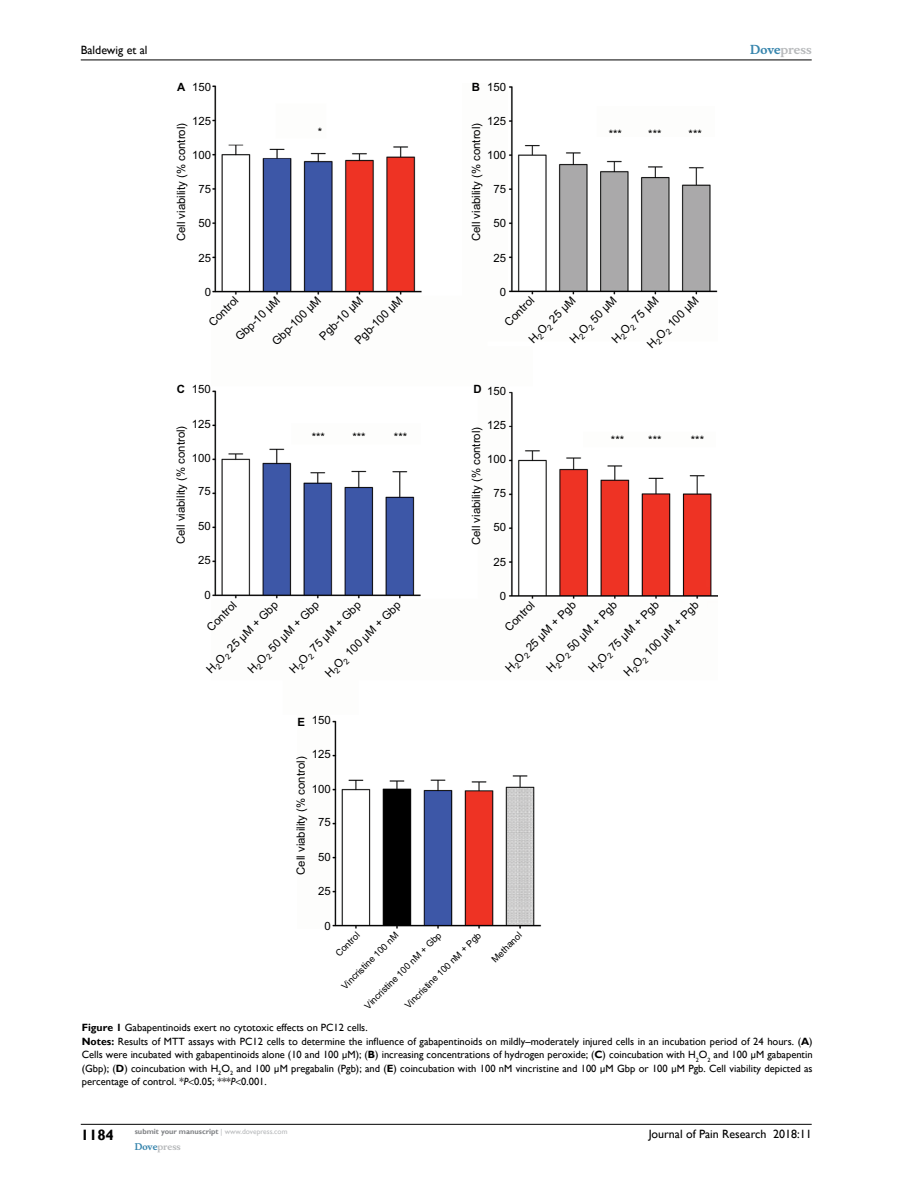
<style>
.page{position:relative;width:918px;height:1188px;background:#fff}
.page>*{position:absolute;margin:0;border:0;box-sizing:border-box;transform-origin:0 0}
.t1{font:700 15px "Gill Sans";color:#000}
.t2{font:12px "Gill Sans";color:#000}
.t3{font:700 12px "Musee";color:#b8babc}
.t4{font:11.4px "Arial";color:#000}
.t5{font:700 11.4px "Arial";color:#000}
.t6{font:10.5px/13.5px "Gill Sans";color:#000}
.t7{font:9.3px "Arial";color:#000}
.t8{font:700 9px "Musee";color:#b8babc}
.t9{font:700 7.5px "Gill Sans";color:#808285}
.s1{font-weight:700}
.s2{color:#3785ad}
.s3{font-style:italic}
.s4{font-weight:400;color:#b8babc}
</style>
<div class="page">
<hr style="left:81px;top:1124px;width:731px;height:1px;background:#000">
<hr style="left:81px;top:60px;width:731px;height:1px;background:#000">
<img style="left:212px;top:85px;width:505px;height:844px">
<p class="t2" style="left:81px;top:43px;width:68px">Baldewig et al</p>
<p class="t4" style="left:192px;top:79px;width:21px">150</p>
<p class="t4" style="left:192px;top:113px;width:21px">125</p>
<p class="t4" style="left:487px;top:79px;width:21px">150</p>
<p class="t4" style="left:487px;top:113px;width:21px">125</p>
<p class="t4" style="left:487px;top:147px;width:21px">100</p>
<p class="t5" style="left:177px;top:79px;width:10px">A</p>
<p class="t5" style="left:472px;top:79px;width:10px">B</p>
<p class="t4" style="left:174px;top:241px;width:120px;rotate:-90deg">Cell viability (% control)</p>
<p class="t4" style="left:469px;top:241px;width:120px;rotate:-90deg">Cell viability (% control)</p>
<p class="t4" style="left:318px;top:125px;width:6px">*</p>
<p class="t4" style="left:609px;top:127px;width:15px">***</p>
<p class="t4" style="left:648px;top:127px;width:15px">***</p>
<p class="t4" style="left:689px;top:126px;width:15px">***</p>
<p class="t4" style="left:192px;top:147px;width:21px">100</p>
<p class="t4" style="left:198px;top:181px;width:14px">75</p>
<p class="t4" style="left:198px;top:216px;width:14px">50</p>
<p class="t4" style="left:198px;top:250px;width:14px">25</p>
<p class="t4" style="left:205px;top:284px;width:8px">0</p>
<p class="t4" style="left:205px;top:319px;width:38px;rotate:-45deg">Control</p>
<p class="t4" style="left:494px;top:181px;width:14px">75</p>
<p class="t4" style="left:494px;top:216px;width:14px">50</p>
<p class="t4" style="left:494px;top:250px;width:14px">25</p>
<p class="t4" style="left:500px;top:284px;width:8px">0</p>
<p class="t4" style="left:501px;top:319px;width:38px;rotate:-45deg">Control</p>
<p class="t4" style="left:566px;top:336px;width:63px;rotate:-45deg">H<sub>2</sub>O<sub>2</sub> 50 µM</p>
<p class="t4" style="left:525px;top:336px;width:63px;rotate:-45deg">H<sub>2</sub>O<sub>2</sub> 25 µM</p>
<p class="t4" style="left:608px;top:336px;width:63px;rotate:-45deg">H<sub>2</sub>O<sub>2</sub> 75 µM</p>
<p class="t4" style="left:644px;top:341px;width:69px;rotate:-45deg">H<sub>2</sub>O<sub>2</sub> 100 µM</p>
<p class="t4" style="left:232px;top:333px;width:59px;rotate:-45deg">Gbp-10 µM</p>
<p class="t4" style="left:269px;top:338px;width:65px;rotate:-45deg">Gbp-100 µM</p>
<p class="t4" style="left:316px;top:332px;width:57px;rotate:-45deg">Pgb-10 µM</p>
<p class="t4" style="left:351px;top:337px;width:64px;rotate:-45deg">Pgb-100 µM</p>
<p class="t5" style="left:177px;top:382px;width:10px">C</p>
<p class="t4" style="left:192px;top:382px;width:21px">150</p>
<p class="t4" style="left:192px;top:416px;width:21px">125</p>
<p class="t4" style="left:192px;top:450px;width:21px">100</p>
<p class="t5" style="left:473px;top:382px;width:10px">D</p>
<p class="t4" style="left:487px;top:383px;width:21px">150</p>
<p class="t4" style="left:487px;top:417px;width:21px">125</p>
<p class="t4" style="left:487px;top:452px;width:21px">100</p>
<p class="t4" style="left:174px;top:544px;width:120px;rotate:-90deg">Cell viability (% control)</p>
<p class="t4" style="left:469px;top:545px;width:120px;rotate:-90deg">Cell viability (% control)</p>
<p class="t4" style="left:312px;top:430px;width:15px">***</p>
<p class="t4" style="left:352px;top:430px;width:15px">***</p>
<p class="t4" style="left:394px;top:430px;width:15px">***</p>
<p class="t4" style="left:611px;top:432px;width:15px">***</p>
<p class="t4" style="left:648px;top:432px;width:15px">***</p>
<p class="t4" style="left:691px;top:432px;width:15px">***</p>
<p class="t4" style="left:198px;top:484px;width:14px">75</p>
<p class="t4" style="left:198px;top:519px;width:14px">50</p>
<p class="t4" style="left:198px;top:553px;width:14px">25</p>
<p class="t4" style="left:205px;top:587px;width:8px">0</p>
<p class="t4" style="left:493px;top:485px;width:14px">75</p>
<p class="t4" style="left:493px;top:520px;width:14px">50</p>
<p class="t4" style="left:493px;top:554px;width:14px">25</p>
<p class="t4" style="left:500px;top:589px;width:8px">0</p>
<p class="t4" style="left:502px;top:665px;width:96px;rotate:-45deg">H<sub>2</sub>O<sub>2</sub> 25 µM + Pgb</p>
<p class="t4" style="left:543px;top:665px;width:96px;rotate:-45deg">H<sub>2</sub>O<sub>2</sub> 50 µM + Pgb</p>
<p class="t4" style="left:585px;top:665px;width:96px;rotate:-45deg">H<sub>2</sub>O<sub>2</sub> 75 µM + Pgb</p>
<p class="t4" style="left:620px;top:669px;width:102px;rotate:-45deg">H<sub>2</sub>O<sub>2</sub> 100 µM + Pgb</p>
<p class="t4" style="left:322px;top:670px;width:103px;rotate:-45deg">H<sub>2</sub>O<sub>2</sub> 100 µM + Gbp</p>
<p class="t4" style="left:501px;top:624px;width:38px;rotate:-45deg">Control</p>
<p class="t4" style="left:203px;top:624px;width:38px;rotate:-45deg">Control</p>
<p class="t4" style="left:203px;top:665px;width:97px;rotate:-45deg">H<sub>2</sub>O<sub>2</sub> 25 µM + Gbp</p>
<p class="t4" style="left:244px;top:665px;width:97px;rotate:-45deg">H<sub>2</sub>O<sub>2</sub> 50 µM + Gbp</p>
<p class="t4" style="left:286px;top:665px;width:97px;rotate:-45deg">H<sub>2</sub>O<sub>2</sub> 75 µM + Gbp</p>
<p class="t4" style="left:297px;top:713px;width:35px"><span class="s1">E</span> 150</p>
<p class="t4" style="left:312px;top:747px;width:21px">125</p>
<p class="t4" style="left:312px;top:781px;width:21px">100</p>
<p class="t4" style="left:293px;top:875px;width:120px;rotate:-90deg">Cell viability (% control)</p>
<p class="t4" style="left:318px;top:815px;width:14px">75</p>
<p class="t4" style="left:318px;top:849px;width:14px">50</p>
<p class="t4" style="left:318px;top:884px;width:14px">25</p>
<p class="t4" style="left:325px;top:918px;width:8px">0</p>
<p class="t7" style="left:402px;top:1002px;width:105px;rotate:-45deg">Vincristine 100 nM + Pgb</p>
<p class="t7" style="left:489px;top:956px;width:40px;rotate:-45deg">Methanol</p>
<p class="t7" style="left:333px;top:951px;width:31px;rotate:-45deg">Control</p>
<p class="t7" style="left:339px;top:983px;width:78px;rotate:-45deg">Vincristine 100 nM</p>
<p class="t7" style="left:362px;top:1003px;width:106px;rotate:-45deg">Vincristine 100 nM + Gbp</p>
<p class="t3" style="left:750px;top:43px;width:63px"><span class="s2">Dove</span>press</p>
<p class="t6" style="left:82px;top:1021px;width:732px"><span class="s1">Figure 1</span> Gabapentinoids exert no cytotoxic effects on PC12 cells.<br><span class="s1">Notes:</span> Results of MTT assays with PC12 cells to determine the influence of gabapentinoids on mildly–moderately injured cells in an incubation period of 24 hours. (<span class="s1">A</span>)<br>Cells were incubated with gabapentinoids alone (10 and 100 µM); (<span class="s1">B</span>) increasing concentrations of hydrogen peroxide; (<span class="s1">C</span>) coincubation with H<sub>2</sub>O<sub>2</sub> and 100 µM gabapentin (Gbp); (<span class="s1">D</span>) coincubation with H<sub>2</sub>O<sub>2</sub> and 100 µM pregabalin (Pgb); and (<span class="s1">E</span>) coincubation with 100 nM vincristine and 100 µM Gbp or 100 µM Pgb. Cell viability depicted as percentage of control. *<span class="s3">P</span> 0.05; ***<span class="s3">P</span> 0.001.</p>
<h1 class="t1" style="left:81px;top:1126px;width:35px">1184</h1>
<p class="t9" style="left:135px;top:1127px;width:154px">submit your manuscript <span class="s4">| www.dovepress.com</span></p>
<p class="t8" style="left:135px;top:1141px;width:48px"><span class="s2">Dove</span>press</p>
<p class="t2" style="left:649px;top:1127px;width:164px">Journal of Pain Research 2018:11</p>
</div>
